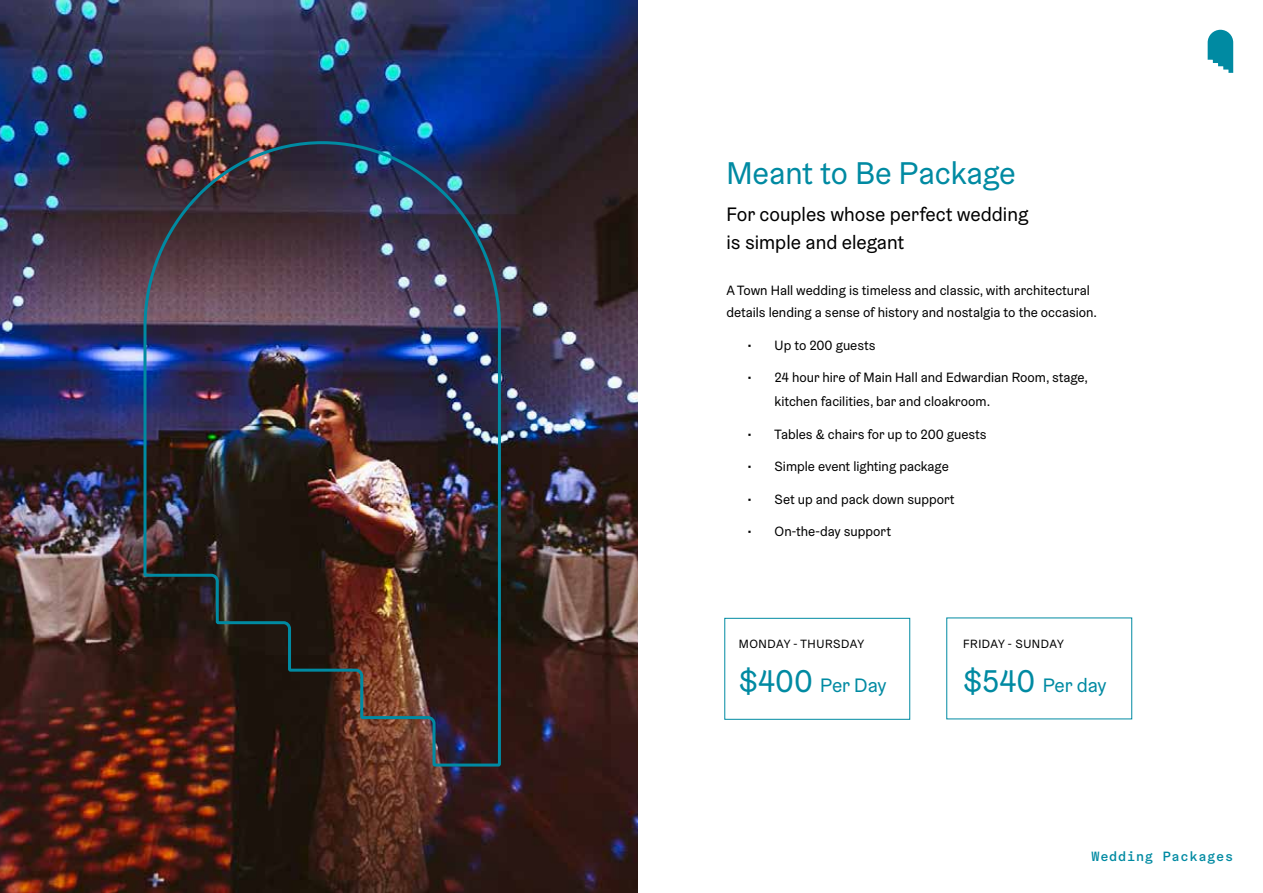
<style>
.page{position:relative;width:1263px;height:893px;background:#fff}
.page>*{position:absolute;margin:0;border:0;box-sizing:border-box;transform-origin:0 0}
.t1{font:31.5px "Graebenbach";color:#008aa2}
.t2{font:19.5px/28.5px "Graebenbach";color:#000}
.t3{font:19.5px "Graebenbach";letter-spacing:-.005em;color:#008aa2}
.t4{font:13.5px/22.5px "Graebenbach";color:#000}
.t5{font:500 13.5px "Graebenbach Mono";letter-spacing:.06em;color:#008aa2}
.t6{font:12px "Graebenbach";letter-spacing:.05em;color:#000}
.s1{font-size:31.5px}
</style>
<div class="page">
<img style="left:0;top:0;width:638px;height:893px">
<div style="left:724px;top:618px;width:186px;height:102px;border:1px solid #008aa2"></div>
<svg style="left:1208px;top:30px;width:25px;height:43px"></svg>
<img style="left:142px;top:140px;width:360px;height:628px">
<h1 class="t1" style="left:726px;top:153px;width:291px">Meant to Be Package</h1>
<h2 class="t2" style="left:726px;top:199px;width:304px">For couples whose perfect wedding is simple and elegant</h2>
<p class="t4" style="left:726px;top:278px;width:372px">A Town Hall wedding is timeless and classic, with architectural details lending a sense of history and nostalgia to the occasion.</p>
<p class="t4" style="left:748px;top:333px;width:129px">• Up to 200 guests</p>
<p class="t4" style="left:775px;top:365px;width:315px;line-height:24px;text-indent:-27px">• 24 hour hire of Main Hall and Edwardian Room, stage, kitchen facilities, bar and cloakroom.</p>
<p class="t4" style="left:748px;top:422px;width:240px">• Tables &amp; chairs for up to 200 guests</p>
<p class="t4" style="left:748px;top:455px;width:203px">• Simple event lighting package</p>
<p class="t4" style="left:748px;top:487px;width:208px">• Set up and pack down support</p>
<p class="t4" style="left:748px;top:520px;width:145px">• On-the-day support</p>
<p class="t6" style="left:739px;top:636px;width:127px">MONDAY - THURSDAY</p>
<h2 class="t3" style="left:739px;top:673px;width:149px"><span class="s1">$400</span> Per Day</h2>
<p class="t6" style="left:963px;top:636px;width:102px">FRIDAY - SUNDAY</p>
<h2 class="t3" style="left:963px;top:673px;width:145px"><span class="s1">$540</span> Per day</h2>
<p class="t5" style="left:1091px;top:848px;width:143px">Wedding Packages</p>
</div>
